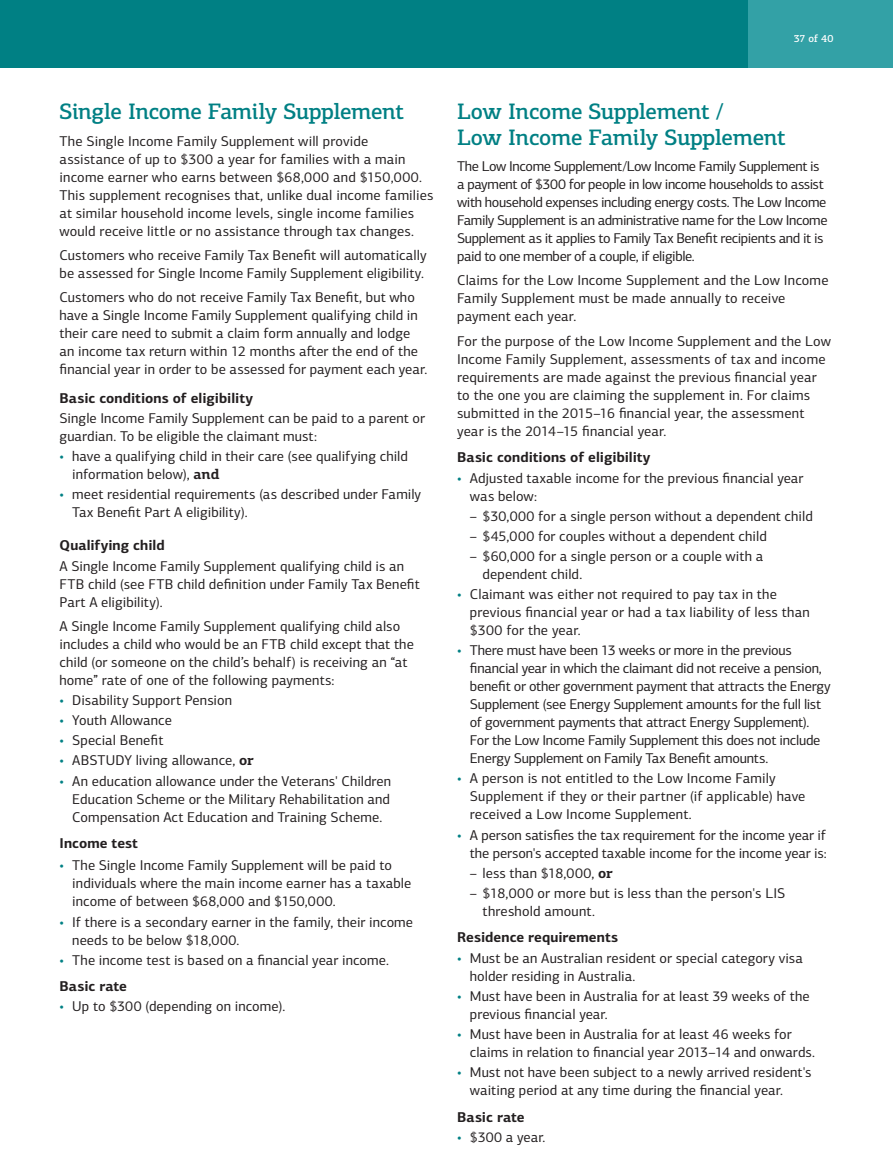
<style>
.page{position:relative;width:893px;height:1170px;background:#fff}
.page>*{position:absolute;margin:0;border:0;box-sizing:border-box;transform-origin:0 0}
.t1{font:500 22.5px/25.5px "PF Centro Slab Pro";letter-spacing:-.02em;color:#008084}
.t2{font:14.25px/18px "PF Centro Sans Pro";letter-spacing:.005em;color:#231f20}
.t3{font:14.25px/18px "PF Centro Sans Pro";letter-spacing:-.015em;color:#231f20}
.t4{font:14.25px/18px "PF Centro Sans Pro";letter-spacing:-.03em;color:#231f20}
.t5{font:700 14.25px "PF Centro Sans Pro";color:#231f20}
.t6{font:500 10.5px "PF Centro Slab Pro";color:#fff}
.s1{color:#008084}
.s2{font-family:"PF Centro Slab Pro";font-weight:700}
.s3{font-weight:700}
</style>
<div class="page">
<div style="left:0;top:0;width:893px;height:68px;background:#008084"></div>
<div style="left:748px;top:0;width:145px;height:68px;background:#33a1a6"></div>
<h1 class="t1" style="left:60px;top:98px;width:346px">Single Income Family Supplement</h1>
<p class="t2" style="left:60px;top:132px;width:375px">The Single Income Family Supplement will provide assistance of up to $300 a year for families with a main income earner who earns between $68,000 and $150,000.<br>This supplement recognises that, unlike dual income families at similar household income levels, single income families would receive little or no assistance through tax changes.</p>
<p class="t2" style="left:60px;top:246px;width:368px">Customers who receive Family Tax Benefit will automatically be assessed for Single Income Family Supplement eligibility.</p>
<p class="t2" style="left:60px;top:288px;width:369px">Customers who do not receive Family Tax Benefit, but who have a Single Income Family Supplement qualifying child in their care need to submit a claim form annually and lodge an income tax return within 12 months after the end of the financial year in order to be assessed for payment each year.</p>
<p class="t5" style="left:60px;top:389px;width:195px">Basic conditions of eligibility</p>
<p class="t2" style="left:60px;top:409px;width:367px">Single Income Family Supplement can be paid to a parent or guardian. To be eligible the claimant must:</p>
<p class="t2" style="left:72px;top:447px;width:337px;text-indent:-13px"><span class="s1">•</span> have a qualifying child in their care (see qualifying child information below), <span class="s2">and</span></p>
<p class="t2" style="left:72px;top:485px;width:350px;text-indent:-13px"><span class="s1">•</span> meet residential requirements (as described under Family<br>Tax Benefit Part A eligibility).</p>
<p class="t5" style="left:60px;top:536px;width:107px">Qualifying child</p>
<p class="t2" style="left:60px;top:556px;width:362px">A Single Income Family Supplement qualifying child is an<br>FTB child (see FTB child definition under Family Tax Benefit<br>Part A eligibility).</p>
<p class="t2" style="left:60px;top:617px;width:356px">A Single Income Family Supplement qualifying child also includes a child who would be an FTB child except that the child (or someone on the child’s behalf) is receiving an “at home” rate of one of the following payments:</p>
<p class="t2" style="left:60px;top:691px;width:174px"><span class="s1">•</span> Disability Support Pension</p>
<p class="t2" style="left:60px;top:711px;width:114px"><span class="s1">•</span> Youth Allowance</p>
<p class="t2" style="left:60px;top:731px;width:105px"><span class="s1">•</span> Special Benefit</p>
<p class="t2" style="left:60px;top:751px;width:196px"><span class="s1">•</span> ABSTUDY living allowance, <span class="s2">or</span></p>
<p class="t2" style="left:72px;top:771px;width:320px;text-align:justify;text-indent:-13px"><span class="s1">•</span> An education allowance under the Veterans' Children Education Scheme or the Military Rehabilitation and Compensation Act Education and Training Scheme.</p>
<p class="t5" style="left:60px;top:834px;width:80px">Income test</p>
<p class="t2" style="left:72px;top:856px;width:340px;text-indent:-13px"><span class="s1">•</span> The Single Income Family Supplement will be paid to individuals where the main income earner has a taxable income of between $68,000 and $150,000.</p>
<p class="t2" style="left:72px;top:912px;width:342px;text-indent:-13px"><span class="s1">•</span> If there is a secondary earner in the family, their income needs to be below $18,000.</p>
<p class="t2" style="left:60px;top:946px;width:331px;line-height:26.5px"><span class="s1">•</span> The income test is based on a financial year income.<br><span class="s3">Basic rate</span></p>
<p class="t2" style="left:60px;top:997px;width:227px"><span class="s1">•</span> Up to $300 (depending on income).</p>
<p class="t6" style="left:794px;top:32px;width:41px">37 of 40</p>
<h1 class="t1" style="left:457px;top:98px;width:330px">Low Income Supplement /<br>Low Income Family Supplement</h1>
<p class="t4" style="left:457px;top:157px;width:372px">The Low Income Supplement/Low Income Family Supplement is a payment of $300 for people in low income households to assist with household expenses including energy costs. The Low Income Family Supplement is an administrative name for the Low Income Supplement as it applies to Family Tax Benefit recipients and it is paid to one member of a couple, if eligible.</p>
<p class="t2" style="left:457px;top:271px;width:373px">Claims for the Low Income Supplement and the Low Income<br>Family Supplement must be made annually to receive payment each year.</p>
<p class="t2" style="left:457px;top:332px;width:375px">For the purpose of the Low Income Supplement and the Low Income Family Supplement, assessments of tax and income requirements are made against the previous financial year to the one you are claiming the supplement in. For claims submitted in the 2015–16 financial year, the assessment year is the 2014–15 financial year.</p>
<p class="t5" style="left:457px;top:448px;width:195px">Basic conditions of eligibility</p>
<p class="t2" style="left:470px;top:468px;width:335px;text-indent:-13px"><span class="s1">•</span> Adjusted taxable income for the previous financial year was below:</p>
<p class="t2" style="left:470px;top:507px;width:344px">– $30,000 for a single person without a dependent child</p>
<p class="t2" style="left:470px;top:527px;width:298px">– $45,000 for couples without a dependent child</p>
<p class="t2" style="left:483px;top:547px;width:282px;text-indent:-13px">– $60,000 for a single person or a couple with a dependent child.</p>
<p class="t2" style="left:470px;top:585px;width:341px;text-indent:-13px"><span class="s1">•</span> Claimant was either not required to pay tax in the previous financial year or had a tax liability of less than $300 for the year.</p>
<p class="t3" style="left:470px;top:641px;width:362px;text-indent:-13px"><span class="s1">•</span> There must have been 13 weeks or more in the previous financial year in which the claimant did not receive a pension, benefit or other government payment that attracts the Energy Supplement (see Energy Supplement amounts for the full list of government payments that attract Energy Supplement).<br>For the Low Income Family Supplement this does not include Energy Supplement on Family Tax Benefit amounts.</p>
<p class="t2" style="left:470px;top:769px;width:337px;text-indent:-13px"><span class="s1">•</span> A person is not entitled to the Low Income Family<br>Supplement if they or their partner (if applicable) have received a Low Income Supplement.</p>
<p class="t2" style="left:457px;top:825px;width:371px;text-align:right"><span class="s1">•</span> A person satisfies the tax requirement for the income year if the person's accepted taxable income for the income year is:</p>
<p class="t2" style="left:470px;top:863px;width:144px">– less than $18,000, <span class="s2">or</span></p>
<p class="t2" style="left:483px;top:884px;width:304px;text-indent:-13px">– $18,000 or more but is less than the person's LIS threshold amount.</p>
<p class="t5" style="left:457px;top:928px;width:163px">Residence requirements</p>
<p class="t2" style="left:470px;top:948px;width:335px;text-indent:-13px"><span class="s1">•</span> Must be an Australian resident or special category visa holder residing in Australia.</p>
<p class="t2" style="left:470px;top:986px;width:341px;text-indent:-13px"><span class="s1">•</span> Must have been in Australia for at least 39 weeks of the previous financial year.</p>
<p class="t2" style="left:470px;top:1024px;width:347px;text-indent:-13px"><span class="s1">•</span> Must have been in Australia for at least 46 weeks for claims in relation to financial year 2013–14 and onwards.</p>
<p class="t2" style="left:470px;top:1062px;width:343px;text-indent:-13px"><span class="s1">•</span> Must not have been subject to a newly arrived resident's waiting period at any time during the financial year.</p>
<p class="t5" style="left:457px;top:1107px;width:69px">Basic rate</p>
<p class="t2" style="left:457px;top:1127px;width:90px"><span class="s1">•</span> $300 a year.</p>
</div>
